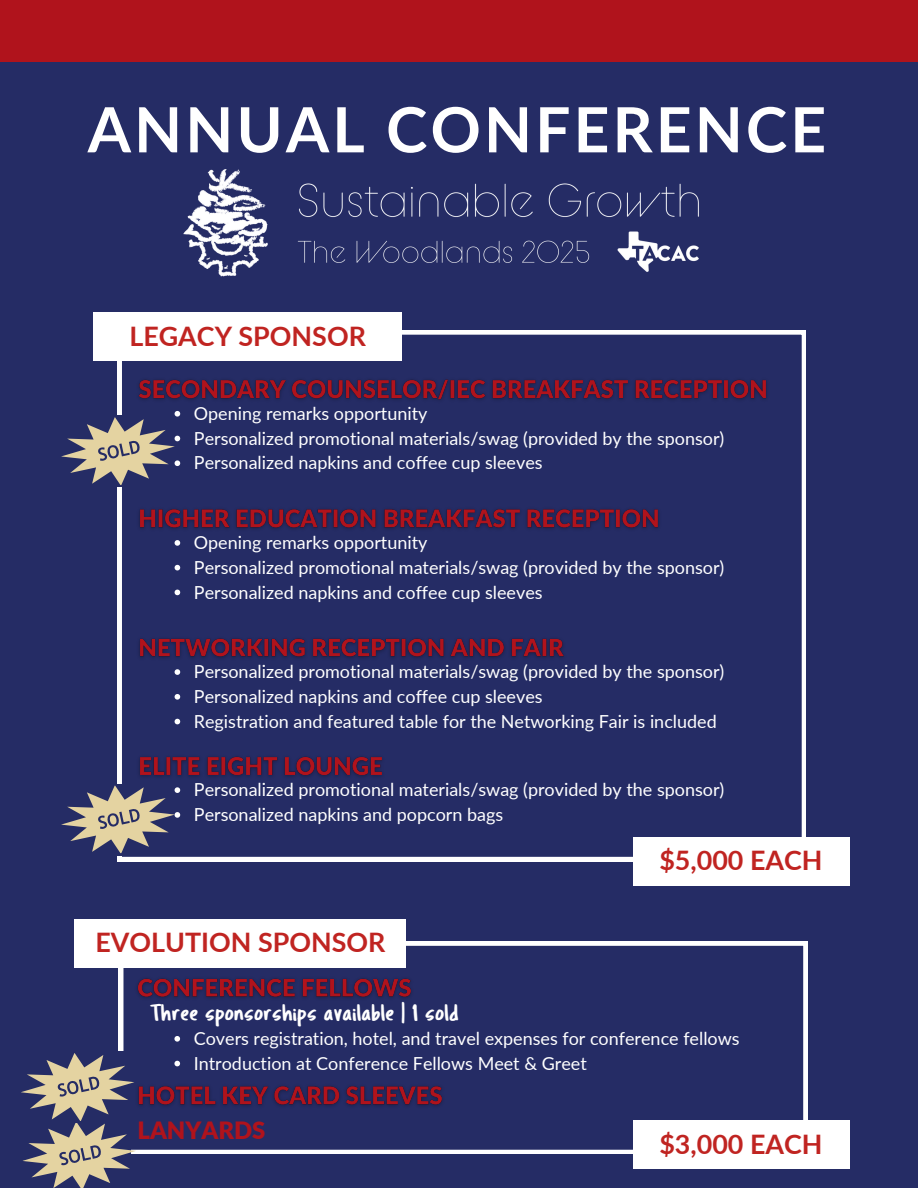
<style>
.page{position:relative;width:918px;height:1188px;background:#252c65}
.page>*{position:absolute;margin:0;border:0;box-sizing:border-box;transform-origin:0 0}
.t1{font:700 62.4px "Lato";letter-spacing:.05em;color:#fff}
.t2{font:700 26.85px "Lato";color:#c02421}
.t3{font:24px "Tragic Marker";color:#fff}
.t4{font:900 23.85px "Lato";color:#b0131c}
.t5{font:18px "Lato";color:#fff}
</style>
<div class="page">
<div style="left:0;top:0;width:918px;height:62px;background:#b0131c"></div>
<svg style="left:117px;top:330px;width:689px;height:531px"></svg>
<div style="left:633px;top:837px;width:216px;height:48px;background:#fff"></div>
<div style="left:93px;top:313px;width:309px;height:48px;background:#fff"></div>
<svg style="left:119px;top:941px;width:688px;height:213px"></svg>
<div style="left:633px;top:1121px;width:216px;height:48px;background:#fff"></div>
<div style="left:75px;top:919px;width:331px;height:48px;background:#fff"></div>
<img style="left:132px;top:373px;width:642px;height:36px">
<svg style="left:61px;top:411px;width:119px;height:79px"></svg>
<img style="left:133px;top:502px;width:533px;height:35px">
<svg style="left:175px;top:540px;width:5px;height:6px"></svg>
<svg style="left:175px;top:565px;width:5px;height:5px"></svg>
<svg style="left:175px;top:590px;width:5px;height:5px"></svg>
<img style="left:133px;top:631px;width:440px;height:35px">
<svg style="left:175px;top:669px;width:5px;height:6px"></svg>
<svg style="left:175px;top:694px;width:5px;height:6px"></svg>
<svg style="left:175px;top:719px;width:5px;height:5px"></svg>
<img style="left:133px;top:749px;width:258px;height:35px">
<img style="left:130px;top:971px;width:289px;height:35px">
<svg style="left:174px;top:1036px;width:6px;height:6px"></svg>
<svg style="left:174px;top:1061px;width:6px;height:5px"></svg>
<img style="left:139px;top:1079px;width:312px;height:34px">
<svg style="left:61px;top:780px;width:119px;height:79px"></svg>
<svg style="left:21px;top:1048px;width:118px;height:140px"></svg>
<img style="left:183px;top:169px;width:516px;height:108px">
<p class="t1" style="left:88px;top:91px;width:740px">ANNUAL CONFERENCE</p>
<p class="t2" style="left:129px;top:319px;width:238px">LEGACY SPONSOR</p>
<p class="t5" style="left:194px;top:402px;width:235px">Opening remarks opportunity</p>
<p class="t5" style="left:194px;top:427px;width:532px">Personalized promotional materials/swag (provided by the sponsor)</p>
<p class="t5" style="left:194px;top:452px;width:350px">Personalized napkins and coffee cup sleeves</p>
<p class="t5" style="left:194px;top:531px;width:235px">Opening remarks opportunity</p>
<p class="t5" style="left:194px;top:556px;width:532px">Personalized promotional materials/swag (provided by the sponsor)</p>
<p class="t5" style="left:194px;top:581px;width:350px">Personalized napkins and coffee cup sleeves</p>
<p class="t5" style="left:194px;top:660px;width:532px">Personalized promotional materials/swag (provided by the sponsor)</p>
<p class="t5" style="left:194px;top:685px;width:350px">Personalized napkins and coffee cup sleeves</p>
<p class="t5" style="left:194px;top:710px;width:524px">Registration and featured table for the Networking Fair is included</p>
<p class="t5" style="left:194px;top:779px;width:532px">Personalized promotional materials/swag (provided by the sponsor)</p>
<p class="t5" style="left:194px;top:803px;width:311px">Personalized napkins and popcorn bags</p>
<p class="t2" style="left:95px;top:926px;width:291px">EVOLUTION SPONSOR</p>
<h4 class="t3" style="left:151px;top:1003px;width:310px">Three sponsorships available | 1 sold</h4>
<h1 class="t2" style="left:659px;top:844px;width:165px">$5,000 EACH</h1>
<p class="t5" style="left:194px;top:1027px;width:547px">Covers registration, hotel, and travel expenses for conference fellows</p>
<p class="t5" style="left:194px;top:1052px;width:395px">Introduction at Conference Fellows Meet &amp; Greet</p>
<p class="t4" style="left:137px;top:1115px;width:129px">LANYARDS</p>
<p class="t2" style="left:659px;top:1127px;width:165px">$3,000 EACH</p>
</div>
